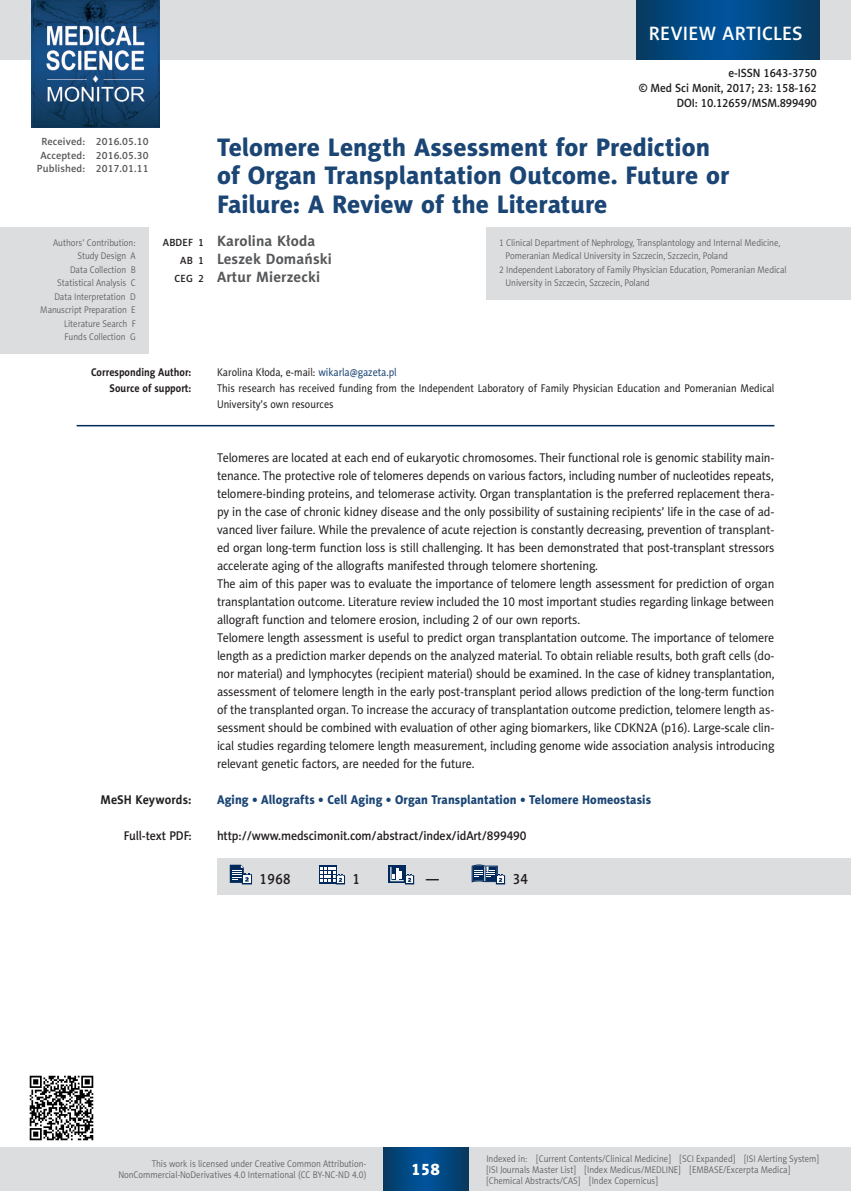
<style>
.page{position:relative;width:851px;height:1191px;background:#fff}
.page>*{position:absolute;margin:0;border:0;box-sizing:border-box;transform-origin:0 0}
.MSM_Tytul{font:25.5px/28.5px "Naomi Sans EFN Heavy";color:#1a4574}
.t1{font:19.5px "Naomi Sans EFN Medium";letter-spacing:.015em;color:#fff}
.t2{font:16.5px "Naomi Sans EFN Heavy";color:#fff}
.MSM_Autorzy{font:700 15px "Naomi Sans EFN";letter-spacing:.01em;color:#57585a}
.MSM_dane{font:15px "Naomi Sans EFN Medium";letter-spacing:.03em;color:#231f20;scale:.9 1}
.MSM_Summary_body{font:12.75px/18px "Naomi Sans EFN";letter-spacing:-.01em;color:#231f20;text-align:justify;scale:.95 1}
.MSM_keywords{font:12.75px "Naomi Sans EFN Heavy";letter-spacing:.005em;color:#1a4574;scale:.95 1}
.MSM_full_text_pdf{font:12.75px "Naomi Sans EFN Medium";letter-spacing:-.01em;color:#231f20;scale:.95 1}
.MSM_keywords-2{font:700 12.75px "Naomi Sans EFN";letter-spacing:.005em;color:#231f20;scale:.95 1}
.MSM_full_text_pdf-2{font:12px "Naomi Sans EFN Medium";letter-spacing:-.01em;color:#231f20;scale:.95 1}
.MSM_Support{font:11.25px/15.8px "Naomi Sans EFN";color:#231f20;scale:.9 1}
.MSM_Adres{font:11.25px "Naomi Sans EFN";color:#231f20;scale:.9 1}
.MSM_Adres-2{font:700 11.25px "Naomi Sans EFN";color:#231f20;scale:.9 1}
.MSM_Support-2{font:700 11.25px "Naomi Sans EFN";color:#231f20;scale:.9 1}
.t3{font:10.5px "Naomi Sans EFN Medium";letter-spacing:.01em;color:#57585a}
.MSM_Afiliacja{font:9.75px/13.5px "Naomi Sans EFN Light";color:#57585a;scale:.9 1}
.MSM_pagina_sygnatura{font:9.75px/11.2px "Naomi Sans EFN Light";color:#57585a;text-align:right;scale:.9 1}
.s1{font-family:"Naomi Sans EFN Medium";font-weight:400;font-size:10.5px;color:#231f20}
.s2{color:#1a4574}
</style>
<div class="page">
<div style="left:217px;top:858px;width:633px;height:36px;background:#dcdddf"></div>
<svg style="left:230px;top:864px;width:22px;height:20px"></svg>
<div style="left:319px;top:865px;width:17px;height:18px;background:#00295c"></div>
<svg style="left:320px;top:866px;width:25px;height:18px"></svg>
<div style="left:388px;top:865px;width:18px;height:18px;background:#00295c"></div>
<svg style="left:390px;top:867px;width:24px;height:17px"></svg>
<svg style="left:471px;top:864px;width:34px;height:20px"></svg>
<hr style="left:77px;top:425px;width:697px;height:1px;background:#00295c">
<div style="left:0;top:228px;width:148px;height:126px;background:#dcdddf"></div>
<div style="left:486px;top:228px;width:364px;height:72px;background:#dcdddf"></div>
<img style="left:29px;top:1075px;width:65px;height:66px">
<hr style="left:850px;top:0;width:1px;height:60px;background:#dcdddf">
<div style="left:0;top:1148px;width:850px;height:43px;background:#dcdddf"></div>
<svg style="left:383px;top:1147px;width:85px;height:43px;background:#02477e"></svg>
<div style="left:0;top:0;width:850px;height:60px;background:#dcdddf"></div>
<svg style="left:636px;top:0;width:183px;height:60px;background:#02477e"></svg>
<img style="left:32px;top:0;width:127px;height:128px">
<h2 class="t1" style="left:648px;top:22px;width:155px">REVIEW ARTICLES</h2>
<p class="t3" style="left:41px;top:136px;width:109px">Received: 2016.05.10</p>
<p class="t3" style="left:40px;top:149px;width:110px">Accepted: 2016.05.30</p>
<p class="t3" style="left:37px;top:163px;width:113px">Published: 2017.01.11</p>
<p class="MSM_Afiliacja" style="left:53px;top:236px;width:93px">Authors’ Contribution:</p>
<p class="MSM_Afiliacja" style="left:77px;top:249px;width:66px">Study Design A</p>
<p class="MSM_Afiliacja" style="left:70px;top:263px;width:74px">Data Collection B</p>
<p class="MSM_Afiliacja" style="left:57px;top:276px;width:89px">Statistical Analysis C</p>
<p class="MSM_Afiliacja" style="left:54px;top:290px;width:92px">Data Interpretation D</p>
<p class="MSM_Afiliacja" style="left:40px;top:303px;width:107px">Manuscript Preparation E</p>
<p class="MSM_Afiliacja" style="left:64px;top:317px;width:81px">Literature Search F</p>
<p class="MSM_Afiliacja" style="left:65px;top:330px;width:80px">Funds Collection G</p>
<p class="MSM_full_text_pdf-2" style="left:728px;top:66px;width:95px">e-ISSN 1643-3750</p>
<p class="MSM_full_text_pdf-2" style="left:638px;top:81px;width:189px">© Med Sci Monit, 2017; 23: 158-162</p>
<p class="MSM_full_text_pdf-2" style="left:676px;top:96px;width:149px">DOI: 10.12659/MSM.899490</p>
<p class="MSM_Tytul" style="left:217px;top:132px;width:513px">Telomere Length Assessment for Prediction of Organ Transplantation Outcome. Future or<br>Failure: A Review of the Literature</p>
<p class="MSM_Autorzy" style="left:163px;top:232px;width:154px"><span class="s1">ABDEF 1</span> Karolina Kłoda</p>
<p class="MSM_Autorzy" style="left:180px;top:250px;width:153px"><span class="s1">AB 1</span> Leszek Domański</p>
<p class="MSM_Autorzy" style="left:174px;top:268px;width:147px"><span class="s1">CEG 2</span> Artur Mierzecki</p>
<p class="MSM_Afiliacja" style="left:505px;top:236px;width:307px;text-indent:-6px">1 Clinical Department of Nephrology, Transplantology and Internal Medicine,<br>Pomeranian Medical University in Szczecin, Szczecin, Poland</p>
<p class="MSM_Afiliacja" style="left:505px;top:263px;width:314px;text-indent:-6px">2 Independent Laboratory of Family Physician Education, Pomeranian Medical<br>University in Szczecin, Szczecin, Poland</p>
<p class="MSM_Adres-2" style="left:91px;top:366px;width:113px">Corresponding Author:</p>
<p class="MSM_Adres" style="left:217px;top:366px;width:201px">Karolina Kłoda, e-mail: <span class="s2">wikarla@gazeta.pl</span></p>
<p class="MSM_Support-2" style="left:110px;top:382px;width:92px">Source of support:</p>
<p class="MSM_Support" style="left:217px;top:380px;width:620px">This research has received funding from the Independent Laboratory of Family Physician Education and Pomeranian Medical<br>University’s own resources</p>
<p class="MSM_Summary_body" style="left:217px;top:449px;width:588px">Telomeres are located at each end of eukaryotic chromosomes. Their functional role is genomic stability main&shy;tenance. The protective role of telomeres depends on various factors, including number of nucleotides repeats, telomere-binding proteins, and telomerase activity. Organ transplantation is the preferred replacement thera&shy;py in the case of chronic kidney disease and the only possibility of sustaining recipients’ life in the case of ad&shy;vanced liver failure. While the prevalence of acute rejection is constantly decreasing, prevention of transplant&shy;ed organ long-term function loss is still challenging. It has been demonstrated that post-transplant stressors accelerate aging of the allografts manifested through telomere shortening.</p>
<p class="MSM_Summary_body" style="left:217px;top:575px;width:588px">The aim of this paper was to evaluate the importance of telomere length assessment for prediction of organ transplantation outcome. Literature review included the 10 most important studies regarding linkage between allograft function and telomere erosion, including 2 of our own reports.</p>
<p class="MSM_Summary_body" style="left:217px;top:629px;width:588px">Telomere length assessment is useful to predict organ transplantation outcome. The importance of telomere length as a prediction marker depends on the analyzed material. To obtain reliable results, both graft cells (do&shy;nor material) and lymphocytes (recipient material) should be examined. In the case of kidney transplantation, assessment of telomere length in the early post-transplant period allows prediction of the long-term function of the transplanted organ. To increase the accuracy of transplantation outcome prediction, telomere length as&shy;sessment should be combined with evaluation of other aging biomarkers, like CDKN2A (p16). Large-scale clin&shy;ical studies regarding telomere length measurement, including genome wide association analysis introducing relevant genetic factors, are needed for the future.</p>
<p class="MSM_keywords-2" style="left:100px;top:792px;width:97px">MeSH Keywords:</p>
<p class="MSM_keywords" style="left:217px;top:792px;width:458px">Aging • Allografts • Cell Aging • Organ Transplantation • Telomere Homeostasis</p>
<p class="MSM_full_text_pdf" style="left:124px;top:828px;width:73px">Full-text PDF:</p>
<p class="MSM_full_text_pdf" style="left:217px;top:828px;width:327px">http://www.medscimonit.com/abstract/index/idArt/899490</p>
<p class="MSM_dane" style="left:259px;top:870px;width:36px">1968</p>
<p class="MSM_dane" style="left:352px;top:870px;width:10px">1</p>
<p class="MSM_dane" style="left:426px;top:870px;width:16px">—</p>
<p class="MSM_dane" style="left:512px;top:870px;width:19px">34</p>
<p class="MSM_pagina_sygnatura" style="left:118px;top:1158px;width:277px">This work is licensed under Creative Common Attribution-<br>NonCommercial-NoDerivatives 4.0 International (CC BY-NC-ND 4.0)</p>
<p class="t2" style="left:411px;top:1159px;width:30px">158</p>
<p class="MSM_Afiliacja" style="left:486px;top:1152px;width:371px;line-height:11.2px">Indexed in: [Current Contents/Clinical Medicine] [SCI Expanded] [ISI Alerting System] [ISI Journals Master List] [Index Medicus/MEDLINE] [EMBASE/Excerpta Medica] [Chemical Abstracts/CAS] [Index Copernicus]</p>
</div>
